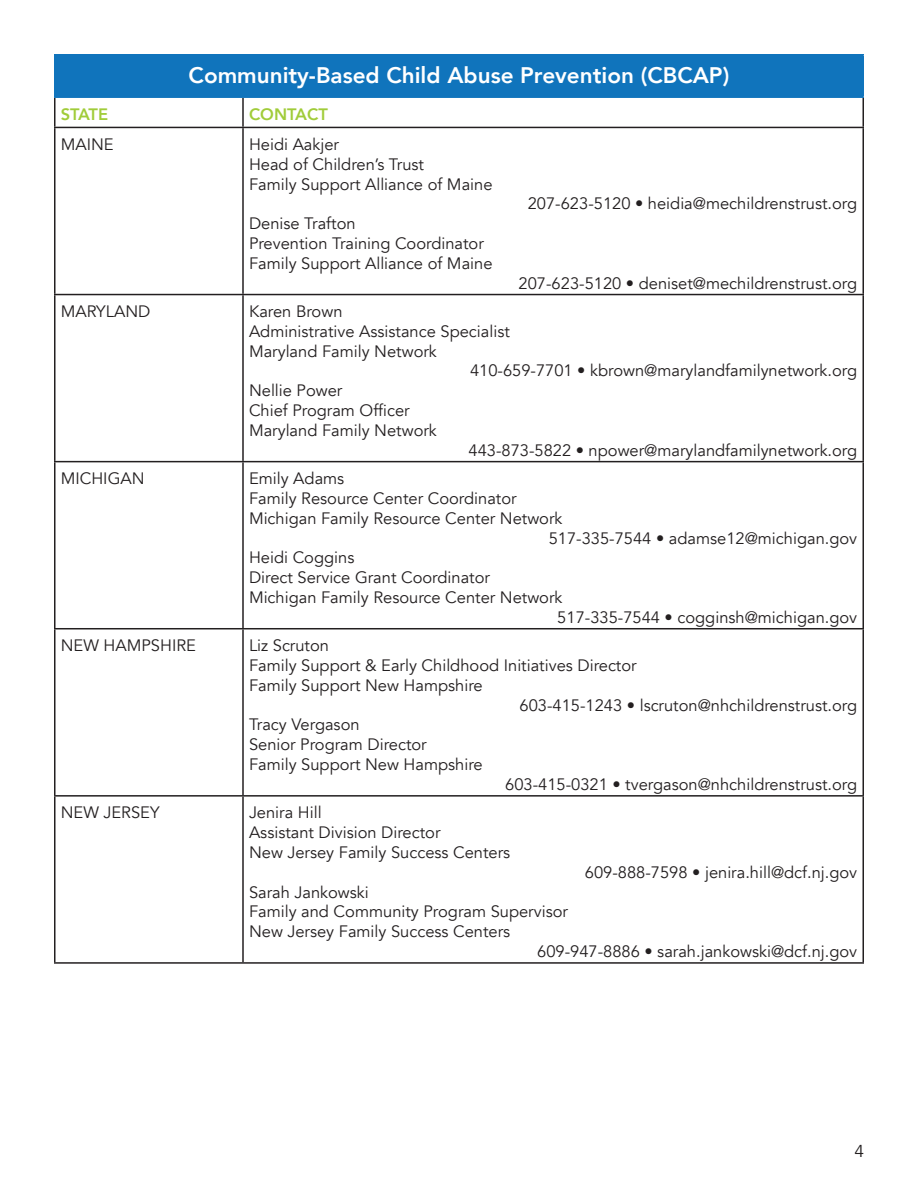
<style>
.page{position:relative;width:918px;height:1188px;background:#fff}
.page>*{position:absolute;margin:0;border:0;box-sizing:border-box;transform-origin:0 0}
.t1{font:800 22.5px "Avenir";color:#fff}
.t2{font:17.25px "Avenir";color:#231f20}
.t3{font:16.5px "Avenir";color:#231f20}
.t4{font:800 16.5px "Avenir";color:#a1cc3a}
</style>
<div class="page">
<div style="left:55px;top:55px;width:808px;height:42px;background:#1074bc"></div>
<hr style="left:54px;top:98px;width:2px;height:29px;background:#231f20">
<hr style="left:242px;top:98px;width:2px;height:29px;background:#231f20">
<hr style="left:862px;top:98px;width:2px;height:29px;background:#231f20">
<hr style="left:54px;top:127px;width:189px;height:1px;background:#231f20">
<hr style="left:54px;top:128px;width:2px;height:166px;background:#231f20">
<hr style="left:243px;top:127px;width:621px;height:1px;background:#231f20">
<hr style="left:242px;top:128px;width:2px;height:166px;background:#231f20">
<hr style="left:862px;top:128px;width:2px;height:166px;background:#231f20">
<hr style="left:54px;top:294px;width:189px;height:1px;background:#231f20">
<hr style="left:54px;top:295px;width:2px;height:166px;background:#231f20">
<hr style="left:243px;top:294px;width:621px;height:1px;background:#231f20">
<hr style="left:242px;top:295px;width:2px;height:166px;background:#231f20">
<hr style="left:862px;top:295px;width:2px;height:166px;background:#231f20">
<hr style="left:54px;top:461px;width:189px;height:1px;background:#231f20">
<hr style="left:54px;top:462px;width:2px;height:166px;background:#231f20">
<hr style="left:243px;top:461px;width:621px;height:1px;background:#231f20">
<hr style="left:242px;top:462px;width:2px;height:166px;background:#231f20">
<hr style="left:862px;top:462px;width:2px;height:166px;background:#231f20">
<hr style="left:54px;top:628px;width:189px;height:1px;background:#231f20">
<hr style="left:54px;top:629px;width:2px;height:166px;background:#231f20">
<hr style="left:243px;top:628px;width:621px;height:1px;background:#231f20">
<hr style="left:242px;top:629px;width:2px;height:166px;background:#231f20">
<hr style="left:862px;top:629px;width:2px;height:166px;background:#231f20">
<hr style="left:54px;top:795px;width:189px;height:2px;background:#231f20">
<hr style="left:54px;top:797px;width:2px;height:165px;background:#231f20">
<hr style="left:243px;top:795px;width:621px;height:2px;background:#231f20">
<hr style="left:242px;top:797px;width:2px;height:165px;background:#231f20">
<hr style="left:862px;top:797px;width:2px;height:165px;background:#231f20">
<hr style="left:54px;top:962px;width:189px;height:2px;background:#231f20">
<hr style="left:243px;top:962px;width:621px;height:2px;background:#231f20">
<hr style="left:54px;top:54px;width:189px;height:2px;background:#1074bc">
<hr style="left:54px;top:55px;width:2px;height:41px;background:#1074bc">
<hr style="left:243px;top:54px;width:621px;height:2px;background:#1074bc">
<hr style="left:862px;top:55px;width:2px;height:41px;background:#1074bc">
<hr style="left:54px;top:96px;width:189px;height:2px;background:#1074bc">
<hr style="left:243px;top:96px;width:621px;height:2px;background:#1074bc">
<p class="t1" style="left:189px;top:58px;width:542px">Community-Based Child Abuse Prevention (CBCAP)</p>
<p class="t4" style="left:61px;top:101px;width:49px">STATE</p>
<p class="t4" style="left:249px;top:101px;width:80px">CONTACT</p>
<p class="t3" style="left:61px;top:134px;width:54px">MAINE</p>
<p class="t3" style="left:249px;top:134px;width:92px">Heidi Aakjer</p>
<p class="t3" style="left:249px;top:154px;width:177px">Head of Children’s Trust</p>
<p class="t3" style="left:249px;top:174px;width:245px">Family Support Alliance of Maine</p>
<p class="t3" style="left:249px;top:214px;width:108px">Denise Trafton</p>
<p class="t3" style="left:249px;top:233px;width:236px">Prevention Training Coordinator</p>
<p class="t3" style="left:249px;top:253px;width:245px">Family Support Alliance of Maine</p>
<p class="t3" style="left:528px;top:194px;width:331px">207-623-5120 • heidia@mechildrenstrust.org</p>
<p class="t3" style="left:519px;top:273px;width:340px">207-623-5120 • deniset@mechildrenstrust.org</p>
<p class="t3" style="left:61px;top:302px;width:91px">MARYLAND</p>
<p class="t3" style="left:249px;top:302px;width:95px">Karen Brown</p>
<p class="t3" style="left:249px;top:321px;width:262px">Administrative Assistance Specialist</p>
<p class="t3" style="left:249px;top:341px;width:189px">Maryland Family Network</p>
<p class="t3" style="left:470px;top:361px;width:389px">410-659-7701 • kbrown@marylandfamilynetwork.org</p>
<p class="t3" style="left:249px;top:381px;width:95px">Nellie Power</p>
<p class="t3" style="left:249px;top:401px;width:162px">Chief Program Officer</p>
<p class="t3" style="left:249px;top:420px;width:189px">Maryland Family Network</p>
<p class="t3" style="left:468px;top:440px;width:390px">443-873-5822 • npower@marylandfamilynetwork.org</p>
<p class="t3" style="left:61px;top:469px;width:85px">MICHIGAN</p>
<p class="t3" style="left:249px;top:469px;width:97px">Emily Adams</p>
<p class="t3" style="left:249px;top:488px;width:269px">Family Resource Center Coordinator</p>
<p class="t3" style="left:249px;top:508px;width:315px">Michigan Family Resource Center Network</p>
<p class="t3" style="left:549px;top:528px;width:310px">517-335-7544 • adamse12@michigan.gov</p>
<p class="t3" style="left:249px;top:548px;width:107px">Heidi Coggins</p>
<p class="t3" style="left:249px;top:568px;width:243px">Direct Service Grant Coordinator</p>
<p class="t3" style="left:249px;top:587px;width:315px">Michigan Family Resource Center Network</p>
<p class="t3" style="left:557px;top:607px;width:301px">517-335-7544 • cogginsh@michigan.gov</p>
<p class="t3" style="left:61px;top:636px;width:137px">NEW HAMPSHIRE</p>
<p class="t3" style="left:249px;top:636px;width:82px">Liz Scruton</p>
<p class="t3" style="left:249px;top:656px;width:389px">Family Support &amp; Early Childhood Initiatives Director</p>
<p class="t3" style="left:249px;top:675px;width:235px">Family Support New Hampshire</p>
<p class="t3" style="left:520px;top:695px;width:339px">603-415-1243 • lscruton@nhchildrenstrust.org</p>
<p class="t3" style="left:249px;top:715px;width:112px">Tracy Vergason</p>
<p class="t3" style="left:249px;top:735px;width:179px">Senior Program Director</p>
<p class="t3" style="left:249px;top:755px;width:235px">Family Support New Hampshire</p>
<p class="t3" style="left:505px;top:774px;width:354px">603-415-0321 • tvergason@nhchildrenstrust.org</p>
<p class="t3" style="left:61px;top:803px;width:100px">NEW JERSEY</p>
<p class="t3" style="left:249px;top:803px;width:74px">Jenira Hill</p>
<p class="t3" style="left:249px;top:823px;width:193px">Assistant Division Director</p>
<p class="t3" style="left:249px;top:842px;width:263px">New Jersey Family Success Centers</p>
<p class="t3" style="left:585px;top:862px;width:274px">609-888-7598 • jenira.hill@dcf.nj.gov</p>
<p class="t3" style="left:249px;top:882px;width:121px">Sarah Jankowski</p>
<p class="t3" style="left:249px;top:902px;width:320px">Family and Community Program Supervisor</p>
<p class="t3" style="left:249px;top:922px;width:263px">New Jersey Family Success Centers</p>
<p class="t3" style="left:537px;top:941px;width:322px">609-947-8886 • sarah.jankowski@dcf.nj.gov</p>
<p class="t2" style="left:854px;top:1141px;width:11px">4</p>
</div>
